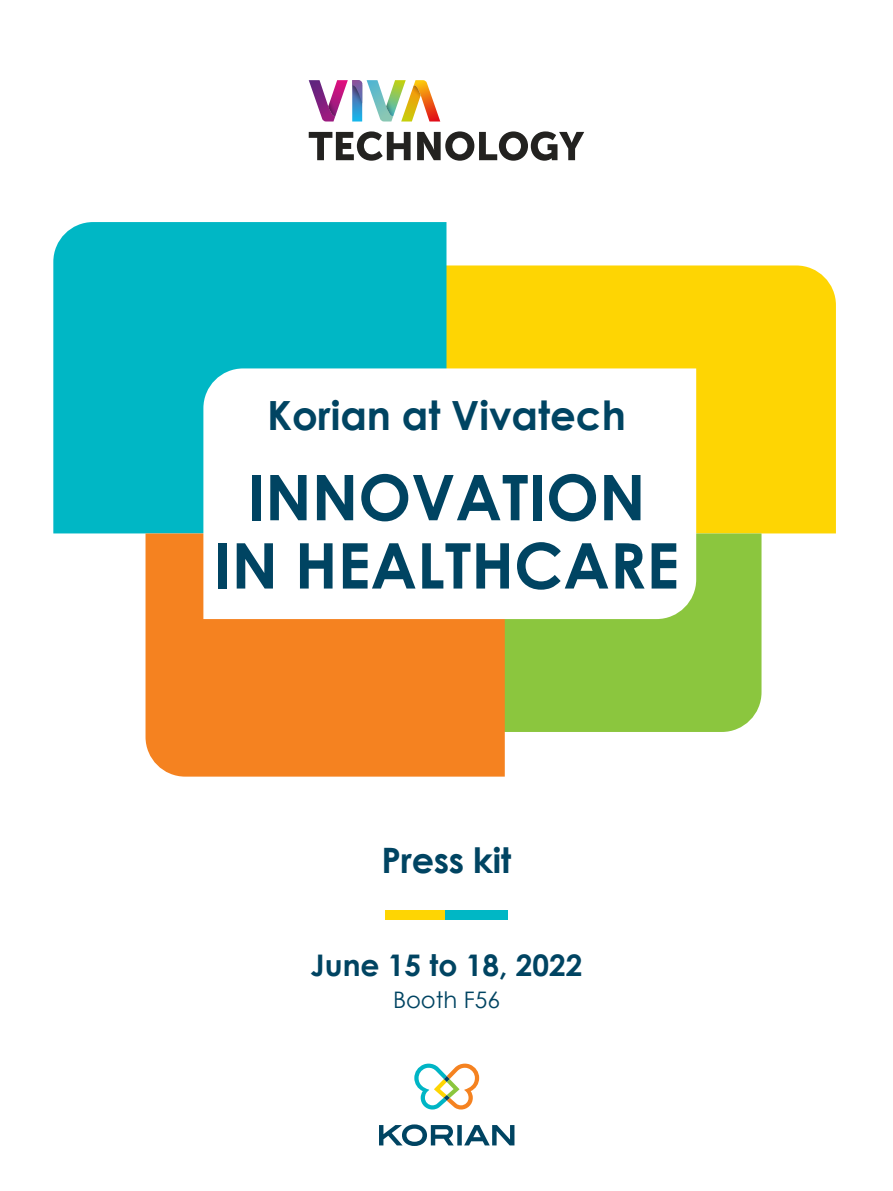
<style>
.page{position:relative;width:893px;height:1191px;background:#fff}
.page>*{position:absolute;margin:0;border:0;box-sizing:border-box;transform-origin:0 0}
.TITRE_C25{font:700 63px/68.2px "Century Gothic";color:#004462;text-align:center}
.TITRE_C25-2{font:700 40.25px "Century Gothic";color:#004462}
.EXERGUE{font:700 35px "Century Gothic";letter-spacing:-.01em;color:#004462}
.t1{font:700 29.75px "Century Gothic";color:#004462}
.t2{font:22.75px "Century Gothic";color:#004462}
</style>
<div class="page">
<div style="left:446px;top:265px;width:390px;height:268px;background:#fed503"></div>
<div style="left:505px;top:533px;width:256px;height:199px;background:#8bc63e"></div>
<div style="left:53px;top:222px;width:393px;height:311px;background:#00b7c5"></div>
<div style="left:386px;top:910px;width:62px;height:10px;background:#fed503"></div>
<div style="left:445px;top:910px;width:62px;height:10px;background:#00b7c5"></div>
<div style="left:146px;top:533px;width:359px;height:243px;background:#f58220"></div>
<svg style="left:203px;top:368px;width:493px;height:251px"></svg>
<svg style="left:414px;top:1063px;width:65px;height:46px"></svg>
<svg style="left:379px;top:1124px;width:135px;height:22px"></svg>
<img style="left:309px;top:80px;width:131px;height:41px">
<svg style="left:309px;top:131px;width:102px;height:30px"></svg>
<svg style="left:417px;top:131px;width:167px;height:30px"></svg>
<p class="TITRE_C25-2" style="left:267px;top:390px;width:360px">Korian at Vivatech</p>
<p class="TITRE_C25" style="left:214px;top:462px;width:467px">INNOVATION<br>IN HEALTHCARE</p>
<p class="EXERGUE" style="left:382px;top:838px;width:131px">Press kit</p>
<p class="t1" style="left:311px;top:946px;width:273px">June 15 to 18, 2022</p>
<p class="t2" style="left:393px;top:986px;width:108px">Booth F56</p>
</div>
